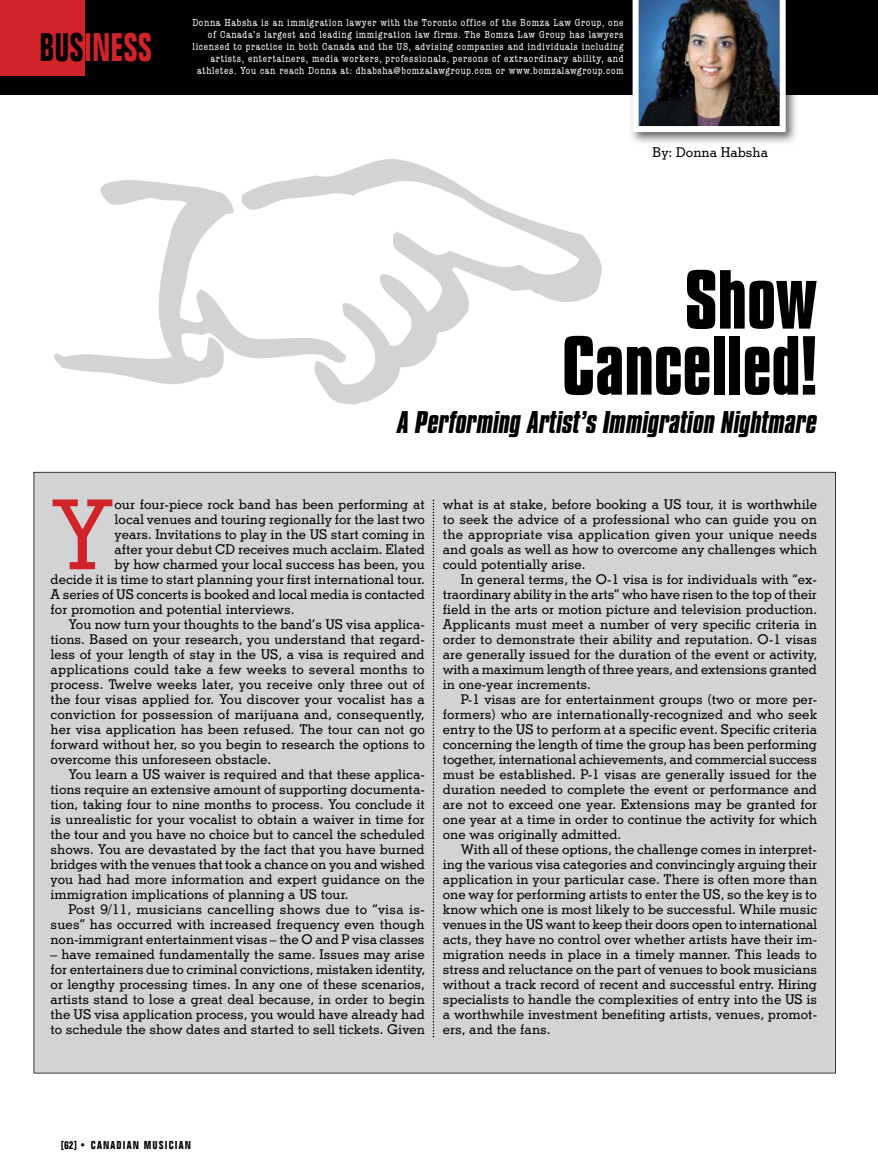
<style>
.page{position:relative;width:878px;height:1175px;background:#fff}
.page>*{position:absolute;margin:0;border:0;box-sizing:border-box;transform-origin:0 0}
.t1{font:500 96.9px "Stymie BT";color:#d2232a}
.t2{font:700 72px/66px "Compacta BT";color:#000;text-align:right}
.t3{font:700 condensed 39px "Folio BT";color:#d2232a;scale:.84 1}
.t4{font:italic 700 27px "Compacta BT";color:#000}
.t5{font:500 13.5px/15px "Stymie BT";color:#000;text-align:justify}
.t6{font:700 condensed 11.25px "Folio BT";letter-spacing:.1em;color:#000}
.t7{font:condensed 10.5px/12px "American Typewriter";letter-spacing:.06em;color:#fff;text-align:right}
.s1{color:#000}
</style>
<div class="page">
<div style="left:34px;top:472px;width:801px;height:601px;background:#d1d3d4"></div>
<div style="left:0;top:0;width:878px;height:95px;background:#000"></div>
<img style="left:631px;top:0;width:165px;height:143px">
<img style="left:632px;top:0;width:153px;height:132px">
<div style="left:0;top:0;width:84px;height:75px;background:#d2232a"></div>
<svg style="left:54px;top:159px;width:547px;height:245px"></svg>
<svg style="left:432px;top:500px;width:2px;height:537px"></svg>
<h3 class="t3" style="left:39px;top:23px;width:136px"><span class="s1">BUS</span>INESS</h3>
<p class="t7" style="left:192px;top:16px;width:433px">Donna Habsha is an immigration lawyer with the Toronto office of the Bomza Law Group, one of Canada’s largest and leading immigration law firms. The Bomza Law Group has lawyers licensed to practice in both Canada and the US, advising companies and individuals including artists, entertainers, media workers, professionals, persons of extraordinary ability, and athletes. You can reach Donna at: dhabsha@bomzalawgroup.com or www.bomzalawgroup.com</p>
<p class="t5" style="left:652px;top:144px;width:117px">By: Donna Habsha</p>
<h2 class="t2" style="left:562px;top:268px;width:256px">Show<br>Cancelled!</h2>
<h3 class="t4" style="left:397px;top:406px;width:421px">A Performing Artist’s Immigration Nightmare</h3>
<h1 class="t1" style="left:51px;top:476px;width:65px">Y</h1>
<p class="t5" style="left:114px;top:497px;width:312px">our four-piece rock band has been performing at</p>
<p class="t5" style="left:114px;top:512px;width:312px">local venues and touring regionally for the last two</p>
<p class="t5" style="left:114px;top:527px;width:312px">years. Invitations to play in the US start coming in</p>
<p class="t5" style="left:114px;top:542px;width:312px">after your debut CD receives much acclaim. Elated</p>
<p class="t5" style="left:114px;top:557px;width:312px">by how charmed your local success has been, you</p>
<p class="t5" style="left:51px;top:572px;width:376px">decide it is time to start planning your first international tour.</p>
<p class="t5" style="left:51px;top:587px;width:376px">A series of US concerts is booked and local media is contacted</p>
<p class="t5" style="left:51px;top:602px;width:245px">for promotion and potential interviews.</p>
<p class="t5" style="left:69px;top:617px;width:358px">You now turn your thoughts to the band’s US visa applica-</p>
<p class="t5" style="left:51px;top:632px;width:376px">tions. Based on your research, you understand that regard-</p>
<p class="t5" style="left:51px;top:647px;width:376px">less of your length of stay in the US, a visa is required and</p>
<p class="t5" style="left:51px;top:662px;width:375px">applications could take a few weeks to several months to</p>
<p class="t5" style="left:51px;top:677px;width:376px">process. Twelve weeks later, you receive only three out of</p>
<p class="t5" style="left:51px;top:692px;width:376px">the four visas applied for. You discover your vocalist has a</p>
<p class="t5" style="left:51px;top:707px;width:375px">conviction for possession of marijuana and, consequently,</p>
<p class="t5" style="left:51px;top:722px;width:376px">her visa application has been refused. The tour can not go</p>
<p class="t5" style="left:51px;top:737px;width:376px">forward without her, so you begin to research the options to</p>
<p class="t5" style="left:51px;top:752px;width:222px">overcome this unforeseen obstacle.</p>
<p class="t5" style="left:69px;top:767px;width:358px">You learn a US waiver is required and that these applica-</p>
<p class="t5" style="left:51px;top:782px;width:376px">tions require an extensive amount of supporting documenta-</p>
<p class="t5" style="left:51px;top:797px;width:376px">tion, taking four to nine months to process. You conclude it</p>
<p class="t5" style="left:51px;top:812px;width:376px">is unrealistic for your vocalist to obtain a waiver in time for</p>
<p class="t5" style="left:51px;top:827px;width:376px">the tour and you have no choice but to cancel the scheduled</p>
<p class="t5" style="left:51px;top:842px;width:376px">shows. You are devastated by the fact that you have burned</p>
<p class="t5" style="left:51px;top:857px;width:376px">bridges with the venues that took a chance on you and wished</p>
<p class="t5" style="left:51px;top:872px;width:376px">you had had more information and expert guidance on the</p>
<p class="t5" style="left:51px;top:887px;width:299px">immigration implications of planning a US tour.</p>
<p class="t5" style="left:69px;top:902px;width:358px">Post 9/11, musicians cancelling shows due to “visa is-</p>
<p class="t5" style="left:51px;top:917px;width:375px">sues” has occurred with increased frequency even though</p>
<p class="t5" style="left:51px;top:932px;width:375px">non-immigrant entertainment visas – the O and P visa classes</p>
<p class="t5" style="left:51px;top:947px;width:376px">– have remained fundamentally the same. Issues may arise for entertainers due to criminal convictions, mistaken identity, or lengthy processing times. In any one of these scenarios, artists stand to lose a great deal because, in order to begin the US visa application process, you would have already had to schedule the show dates and started to sell tickets. Given</p>
<p class="t5" style="left:443px;top:497px;width:376px">what is at stake, before booking a US tour, it is worthwhile to seek the advice of a professional who can guide you on the appropriate visa application given your unique needs and goals as well as how to overcome any challenges which could potentially arise.</p>
<p class="t5" style="left:443px;top:572px;width:376px;text-indent:18px">In general terms, the O-1 visa is for individuals with “ex&shy;traordinary ability in the arts” who have risen to the top of their field in the arts or motion picture and television production.<br>Applicants must meet a number of very specific criteria in order to demonstrate their ability and reputation. O-1 visas are generally issued for the duration of the event or activity, with a maximum length of three years, and extensions granted in one-year increments.</p>
<p class="t5" style="left:443px;top:692px;width:376px;text-indent:18px">P-1 visas are for entertainment groups (two or more per&shy;formers) who are internationally-recognized and who seek entry to the US to perform at a specific event. Specific criteria concerning the length of time the group has been performing together, international achievements, and commercial success must be established. P-1 visas are generally issued for the duration needed to complete the event or performance and are not to exceed one year. Extensions may be granted for one year at a time in order to continue the activity for which one was originally admitted.</p>
<p class="t5" style="left:443px;top:842px;width:376px;text-indent:18px">With all of these options, the challenge comes in interpret&shy;ing the various visa categories and convincingly arguing their application in your particular case. There is often more than one way for performing artists to enter the US, so the key is to know which one is most likely to be successful. While music venues in the US want to keep their doors open to international acts, they have no control over whether artists have their im&shy;migration needs in place in a timely manner. This leads to stress and reluctance on the part of venues to book musicians without a track record of recent and successful entry. Hiring specialists to handle the complexities of entry into the US is a worthwhile investment benefiting artists, venues, promot&shy;ers, and the fans.</p>
<p class="t6" style="left:61px;top:1138px;width:132px">[62] • CANADIAN MUSICIAN</p>
</div>
